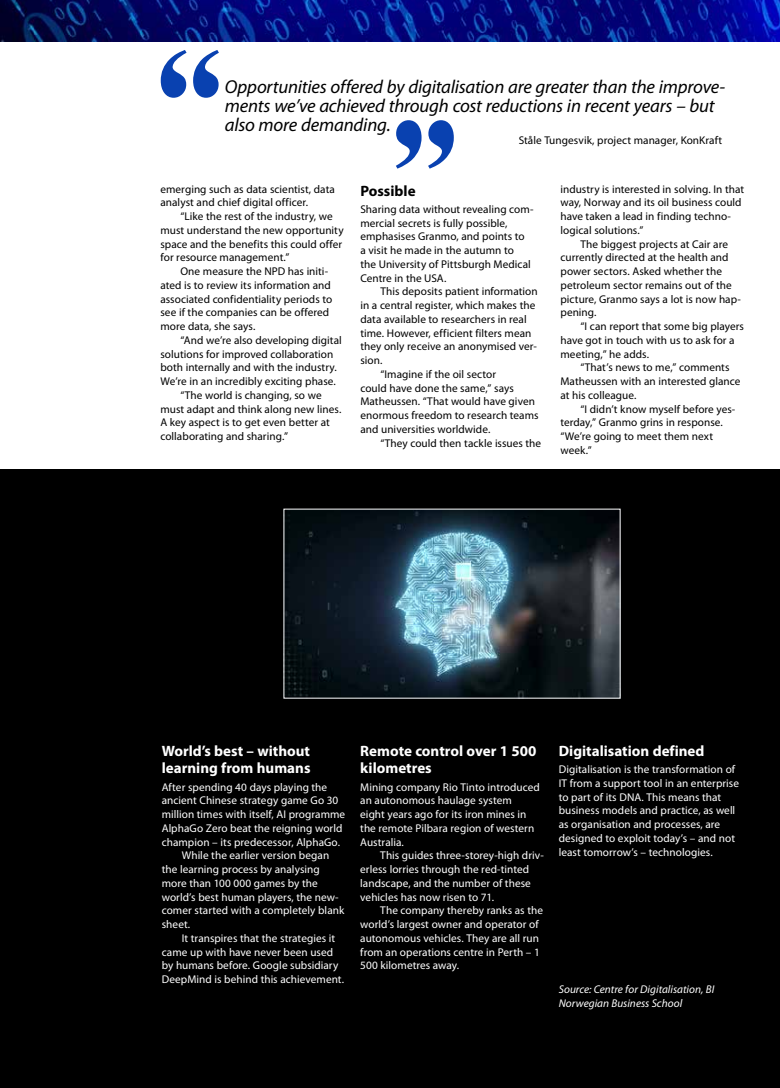
<style>
.page{position:relative;width:780px;height:1088px;background:#fff}
.page>*{position:absolute;margin:0;border:0;box-sizing:border-box;transform-origin:0 0}
.t1{font:italic 18.75px/18.8px "Myriad Pro";letter-spacing:-.01em;color:#000}
.t2{font:700 15px/17.5px "Myriad Pro";color:#fff}
.t3{font:700 15px "Myriad Pro";color:#000}
.t4{font:11.25px/13.8px "Myriad Pro";letter-spacing:.005em;color:#000}
.t5{font:11.25px/13.8px "Myriad Pro";letter-spacing:.005em;color:#fff}
.t6{font:italic 11.25px/13.8px "Myriad Pro";color:#fff}
</style>
<div class="page">
<svg style="left:161px;top:50px;width:58px;height:48px"></svg>
<svg style="left:396px;top:120px;width:58px;height:49px"></svg>
<div style="left:0;top:469px;width:780px;height:619px;background:#000"></div>
<img style="left:285px;top:511px;width:333px;height:185px">
<img style="left:0;top:0;width:779px;height:42px">
<hr style="left:779px;top:0;width:1px;height:1088px;background:#d2cbc5">
<h1 class="t1" style="left:225px;top:78px;width:501px">Opportunities offered by digitalisation are greater than the improve&shy;ments we’ve achieved through cost reductions in recent years – but also more demanding.</h1>
<p class="t4" style="left:518px;top:134px;width:205px">Ståle Tungesvik, project manager, KonKraft</p>
<p class="t4" style="left:160px;top:182px;width:176px">emerging such as data scientist, data analyst and chief digital officer.</p>
<p class="t4" style="left:160px;top:210px;width:185px;text-indent:20px">“Like the rest of the industry, we must understand the new opportunity space and the benefits this could offer for resource management.”</p>
<p class="t4" style="left:160px;top:265px;width:173px;text-indent:20px">One measure the NPD has initi&shy;ated is to review its information and associated confidentiality periods to see if the companies can be offered more data, she says.</p>
<p class="t4" style="left:180px;top:333px;width:163px">“And we’re also developing digital</p>
<p class="t4" style="left:160px;top:347px;width:174px">solutions for improved collaboration</p>
<p class="t4" style="left:160px;top:361px;width:178px">both internally and with the industry.</p>
<p class="t4" style="left:160px;top:375px;width:177px">We’re in an incredibly exciting phase.</p>
<p class="t4" style="left:180px;top:388px;width:143px">“The world is changing, so we</p>
<p class="t4" style="left:160px;top:402px;width:182px">must adapt and think along new lines.</p>
<p class="t4" style="left:160px;top:416px;width:171px">A key aspect is to get even better at</p>
<p class="t4" style="left:160px;top:430px;width:129px">collaborating and sharing.”</p>
<h2 class="t3" style="left:360px;top:182px;width:57px">Possible</h2>
<p class="t4" style="left:360px;top:202px;width:175px">Sharing data without revealing com&shy;mercial secrets is fully possible, emphasises Granmo, and points to<br>a visit he made in the autumn to<br>the University of Pittsburgh Medical<br>Centre in the USA.</p>
<p class="t4" style="left:380px;top:285px;width:159px">This deposits patient information</p>
<p class="t4" style="left:360px;top:299px;width:176px">in a central register, which makes the</p>
<p class="t4" style="left:360px;top:312px;width:168px">data available to researchers in real</p>
<p class="t4" style="left:360px;top:326px;width:172px">time. However, efficient filters mean</p>
<p class="t4" style="left:360px;top:340px;width:178px">they only receive an anonymised ver-</p>
<p class="t4" style="left:360px;top:354px;width:24px">sion.</p>
<p class="t4" style="left:380px;top:367px;width:117px">“Imagine if the oil sector</p>
<p class="t4" style="left:360px;top:381px;width:155px">could have done the same,” says</p>
<p class="t4" style="left:360px;top:395px;width:176px">Matheussen. “That would have given</p>
<p class="t4" style="left:360px;top:409px;width:180px">enormous freedom to research teams</p>
<p class="t4" style="left:360px;top:422px;width:131px">and universities worldwide.</p>
<p class="t4" style="left:380px;top:436px;width:162px">“They could then tackle issues the</p>
<p class="t4" style="left:560px;top:182px;width:185px">industry is interested in solving. In that way, Norway and its oil business could have taken a lead in finding techno&shy;logical solutions.”</p>
<p class="t4" style="left:560px;top:237px;width:182px;text-indent:20px">The biggest projects at Cair are currently directed at the health and power sectors. Asked whether the petroleum sector remains out of the picture, Granmo says a lot is now hap&shy;pening.</p>
<p class="t4" style="left:560px;top:320px;width:185px;text-indent:20px">“I can report that some big players have got in touch with us to ask for a meeting,” he adds.</p>
<p class="t4" style="left:560px;top:361px;width:181px;text-indent:20px">“That’s news to me,” comments<br>Matheussen with an interested glance at his colleague.</p>
<p class="t4" style="left:560px;top:402px;width:176px;text-indent:20px">“I didn’t know myself before yes&shy;terday,” Granmo grins in response. “We’re going to meet them next week.”</p>
<h2 class="t2" style="left:162px;top:742px;width:150px">World’s best – without learning from humans</h2>
<p class="t5" style="left:162px;top:780px;width:167px">After spending 40 days playing the</p>
<p class="t5" style="left:162px;top:794px;width:178px">ancient Chinese strategy game Go 30</p>
<p class="t5" style="left:162px;top:808px;width:185px">million times with itself, AI programme</p>
<p class="t5" style="left:162px;top:821px;width:182px">AlphaGo Zero beat the reigning world</p>
<p class="t5" style="left:162px;top:835px;width:180px">champion – its predecessor, AlphaGo.</p>
<p class="t5" style="left:182px;top:849px;width:149px">While the earlier version began</p>
<p class="t5" style="left:162px;top:863px;width:159px">the learning process by analysing</p>
<p class="t5" style="left:162px;top:876px;width:158px">more than 100 000 games by the</p>
<p class="t5" style="left:162px;top:890px;width:178px">world’s best human players, the new-</p>
<p class="t5" style="left:162px;top:904px;width:184px">comer started with a completely blank</p>
<p class="t5" style="left:162px;top:917px;width:30px">sheet.</p>
<p class="t5" style="left:182px;top:931px;width:155px">It transpires that the strategies it</p>
<p class="t5" style="left:162px;top:945px;width:173px">came up with have never been used</p>
<p class="t5" style="left:162px;top:959px;width:178px">by humans before. Google subsidiary</p>
<p class="t5" style="left:162px;top:972px;width:184px">DeepMind is behind this achievement.</p>
<h2 class="t2" style="left:360px;top:742px;width:178px">Remote control over 1 500 kilometres</h2>
<p class="t5" style="left:360px;top:780px;width:181px">Mining company Rio Tinto introduced an autonomous haulage system<br>eight years ago for its iron mines in the remote Pilbara region of western<br>Australia.</p>
<p class="t5" style="left:360px;top:849px;width:185px;text-indent:20px">This guides three-storey-high driv&shy;erless lorries through the red-tinted landscape, and the number of these vehicles has now risen to 71.</p>
<p class="t5" style="left:360px;top:904px;width:184px;text-indent:20px">The company thereby ranks as the world’s largest owner and operator of autonomous vehicles. They are all run from an operations centre in Perth – 1<br>500 kilometres away.</p>
<h2 class="t2" style="left:558px;top:742px;width:147px">Digitalisation defined</h2>
<p class="t5" style="left:558px;top:763px;width:182px">Digitalisation is the transformation of IT from a support tool in an enterprise to part of its DNA. This means that business models and practice, as well as organisation and processes, are designed to exploit today’s – and not least tomorrow’s – technologies.</p>
<p class="t6" style="left:558px;top:983px;width:157px">Source: Centre for Digitalisation, BI<br>Norwegian Business School</p>
</div>
